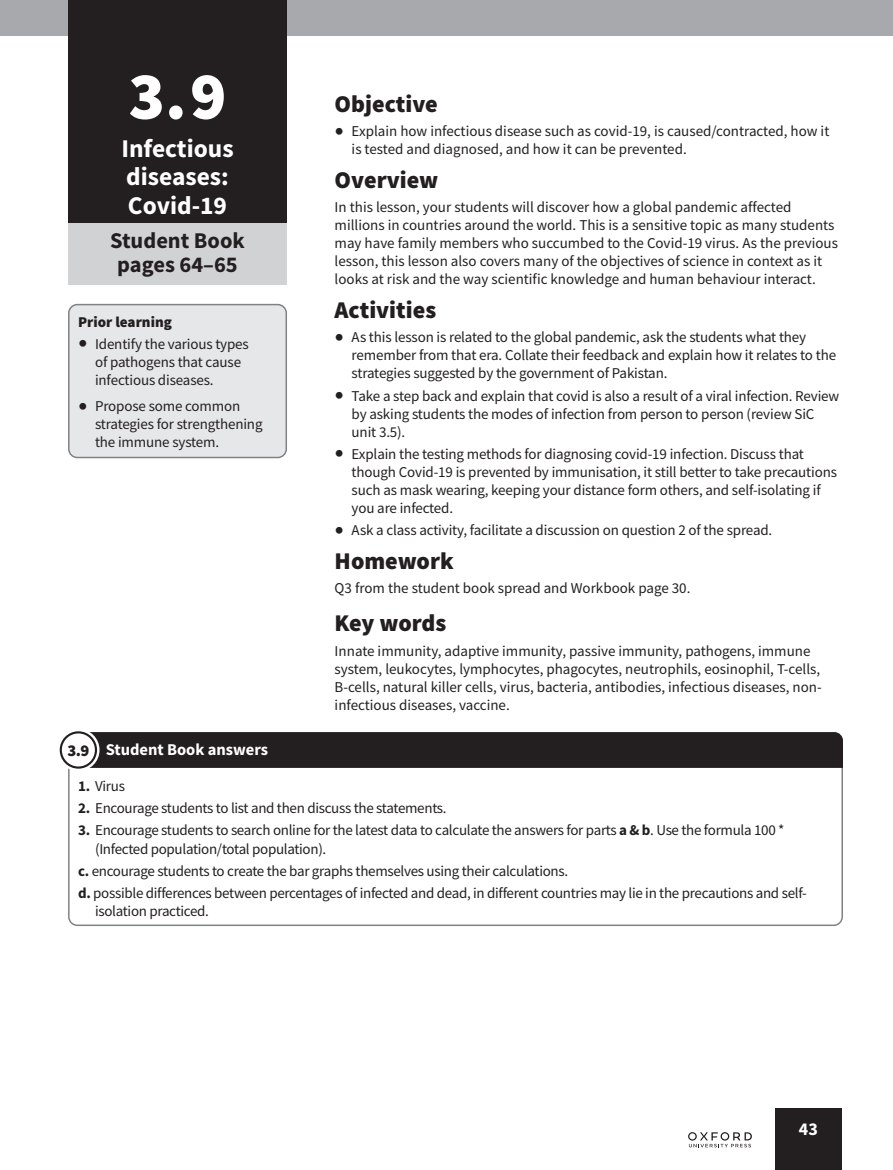
<style>
.page{position:relative;width:893px;height:1170px;background:#fff}
.page>*{position:absolute;margin:0;border:0;box-sizing:border-box;transform-origin:0 0}
.HEAD_A{font:900 67.5px "Source Sans Pro";color:#fff}
.t1{font:700 25.5px/28.5px "Source Sans Pro";color:#fff}
.A_HEAD{font:900 24px "Source Sans Pro";color:#231f20}
.t2{font:700 22.5px/24px "Source Sans Pro";color:#231f20;text-align:center}
.t3{font:700 18px "Source Sans Pro";color:#fff}
.BODY{font:700 16.5px "Source Sans Pro";color:#fff}
.BODY-2{font:900 16.5px "Source Sans Pro";color:#231f20}
.BODY-3{font:15px/18px "Source Sans Pro";letter-spacing:-.01em;color:#231f20}
.SB_ANSWERS_LIST{font:15px/18px "Source Sans Pro";letter-spacing:-.02em;color:#231f20}
.B_HEAD{font:900 15px "Source Sans Pro";color:#231f20}
.s1{font-family:"Arial";font-size:27px}
.s2{font-weight:700}
</style>
<div class="page">
<div style="left:0;top:0;width:893px;height:35px;background:#a8a9ad"></div>
<div style="left:775px;top:1108px;width:67px;height:61px;background:#231f20"></div>
<svg style="left:688px;top:1132px;width:64px;height:15px"></svg>
<div style="left:68px;top:0;width:219px;height:284px;background:#d1d2d4"></div>
<div style="left:68px;top:0;width:219px;height:223px;background:#231f20"></div>
<div style="left:69px;top:304px;width:217px;height:153px;background:#e6e7e9;border-radius:9px"></div>
<div style="left:68px;top:304px;width:219px;height:154px;border:2px solid #808285;border-radius:9px"></div>
<div style="left:68px;top:732px;width:775px;height:194px;border:2px solid #808285;border-radius:9px"></div>
<div style="left:90px;top:732px;width:753px;height:35px;background:#231f20"></div>
<div style="left:57px;top:728px;width:43px;height:43px;border:7px solid #fff;border-radius:50%"></div>
<div style="left:61px;top:732px;width:35px;height:35px;background:#fff;border-radius:50%"></div>
<div style="left:60px;top:731px;width:37px;height:37px;border:2px solid #231f20;border-radius:50%"></div>
<p class="HEAD_A" style="left:129px;top:50px;width:99px">3.9</p>
<p class="t1" style="left:121px;top:134px;width:114px">Infectious diseases:<br>Covid-19</p>
<p class="t2" style="left:110px;top:228px;width:136px">Student Book pages 64–65</p>
<p class="B_HEAD" style="left:78px;top:311px;width:95px">Prior learning</p>
<p class="BODY-3" style="left:95px;top:335px;width:155px;text-indent:-17px"><span class="s1">•</span> Identify the various types of pathogens that cause infectious diseases.</p>
<p class="BODY-3" style="left:95px;top:397px;width:169px;text-indent:-17px"><span class="s1">•</span> Propose some common strategies for strengthening the immune system.</p>
<p class="BODY-2" style="left:67px;top:739px;width:24px">3.9</p>
<p class="BODY" style="left:106px;top:738px;width:164px">Student Book answers</p>
<p class="A_HEAD" style="left:335px;top:87px;width:105px">Objective</p>
<p class="BODY-3" style="left:352px;top:122px;width:479px;text-indent:-17px"><span class="s1">•</span> Explain how infectious disease such as covid-19, is caused/contracted, how it is tested and diagnosed, and how it can be prevented.</p>
<p class="A_HEAD" style="left:335px;top:163px;width:105px">Overview</p>
<p class="BODY-3" style="left:335px;top:198px;width:505px">In this lesson, your students will discover how a global pandemic affected millions in countries around the world. This is a sensitive topic as many students may have family members who succumbed to the Covid-19 virus. As the previous lesson, this lesson also covers many of the objectives of science in context as it looks at risk and the way scientific knowledge and human behaviour interact.</p>
<p class="A_HEAD" style="left:335px;top:293px;width:103px">Activities</p>
<p class="BODY-3" style="left:352px;top:328px;width:486px;text-indent:-17px"><span class="s1">•</span> As this lesson is related to the global pandemic, ask the students what they remember from that era. Collate their feedback and explain how it relates to the strategies suggested by the government of Pakistan.</p>
<p class="BODY-3" style="left:352px;top:386px;width:489px;text-indent:-17px"><span class="s1">•</span> Take a step back and explain that covid is also a result of a viral infection. Review by asking students the modes of infection from person to person (review SiC unit 3.5).</p>
<p class="BODY-3" style="left:352px;top:445px;width:487px;text-indent:-17px"><span class="s1">•</span> Explain the testing methods for diagnosing covid-19 infection. Discuss that though Covid-19 is prevented by immunisation, it still better to take precautions such as mask wearing, keeping your distance form others, and self-isolating if you are infected.</p>
<p class="BODY-3" style="left:335px;top:521px;width:439px"><span class="s1">•</span> Ask a class activity, facilitate a discussion on question 2 of the spread.</p>
<p class="A_HEAD" style="left:335px;top:544px;width:121px">Homework</p>
<p class="BODY-3" style="left:335px;top:579px;width:357px">Q3 from the student book spread and Workbook page 30.</p>
<p class="A_HEAD" style="left:335px;top:607px;width:113px">Key words</p>
<p class="BODY-3" style="left:335px;top:641px;width:489px">Innate immunity, adaptive immunity, passive immunity, pathogens, immune system, leukocytes, lymphocytes, phagocytes, neutrophils, eosinophil, T-cells, B-cells, natural killer cells, virus, bacteria, antibodies, infectious diseases, non&shy;infectious diseases, vaccine.</p>
<p class="SB_ANSWERS_LIST" style="left:78px;top:776px;width:48px"><span class="s2">1.</span> Virus</p>
<p class="SB_ANSWERS_LIST" style="left:78px;top:799px;width:370px"><span class="s2">2.</span> Encourage students to list and then discuss the statements.</p>
<p class="SB_ANSWERS_LIST" style="left:95px;top:821px;width:691px;text-indent:-17px"><span class="s2">3.</span> Encourage students to search online for the latest data to calculate the answers for parts <span class="s2">a &amp; b</span>. Use the formula 100 * (Infected population/total population).</p>
<p class="SB_ANSWERS_LIST" style="left:78px;top:861px;width:492px"><span class="s2">c.</span> encourage students to create the bar graphs themselves using their calculations.</p>
<p class="SB_ANSWERS_LIST" style="left:95px;top:883px;width:713px;text-indent:-17px"><span class="s2">d.</span> possible differences between percentages of infected and dead, in different countries may lie in the precautions and self&shy;isolation practiced.</p>
<p class="t3" style="left:799px;top:1117px;width:21px">43</p>
</div>
